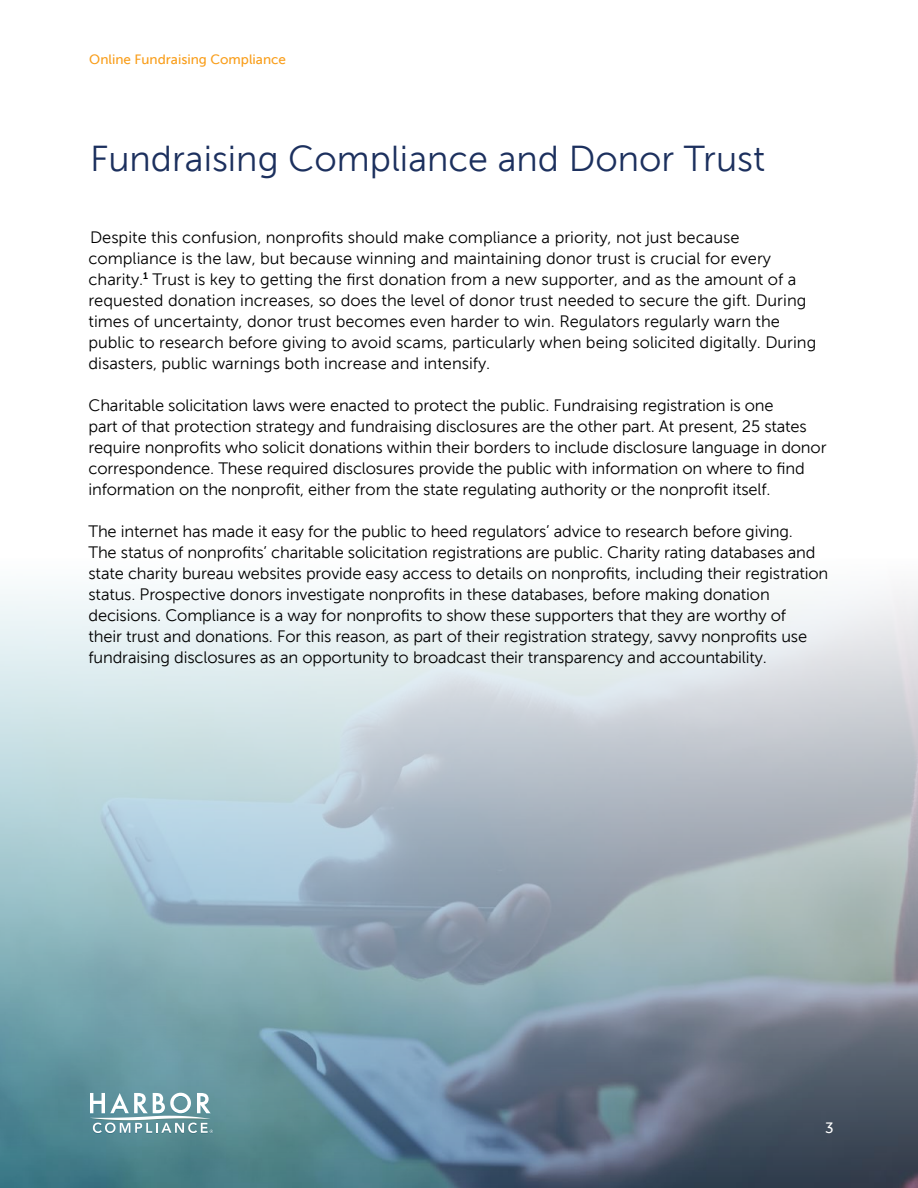
<style>
.page{position:relative;width:918px;height:1188px;background:#fff}
.page>*{position:absolute;margin:0;border:0;box-sizing:border-box;transform-origin:0 0}
.t1{font:36px "Museo Sans 300";color:#1c305e}
.t2{font:16.5px/21px "Museo Sans 300";letter-spacing:-.01em;color:#000}
.t3{font:15px "Museo Sans 500";color:#fff}
.t4{font:13.5px "Museo Sans 500";color:#f99e1b}
</style>
<div class="page">
<img style="left:0;top:588px;width:918px;height:600px">
<svg style="left:90px;top:1093px;width:123px;height:41px"></svg>
<p class="t4" style="left:89px;top:52px;width:198px">Online Fundraising Compliance</p>
<h1 class="t1" style="left:90px;top:139px;width:677px">Fundraising Compliance and Donor Trust</h1>
<p class="t2" style="left:88px;top:227px;width:729px">Despite this confusion, nonprofits should make compliance a priority, not just because compliance is the law, but because winning and maintaining donor trust is crucial for every charity.<sup>1</sup> Trust is key to getting the first donation from a new supporter, and as the amount of a requested donation increases, so does the level of donor trust needed to secure the gift. During times of uncertainty, donor trust becomes even harder to win. Regulators regularly warn the public to research before giving to avoid scams, particularly when being solicited digitally. During disasters, public warnings both increase and intensify.</p>
<p class="t2" style="left:89px;top:395px;width:740px">Charitable solicitation laws were enacted to protect the public. Fundraising registration is one<br>part of that protection strategy and fundraising disclosures are the other part. At present, 25 states require nonprofits who solicit donations within their borders to include disclosure language in donor correspondence. These required disclosures provide the public with information on where to find information on the nonprofit, either from the state regulating authority or the nonprofit itself.</p>
<p class="t2" style="left:89px;top:521px;width:741px">The internet has made it easy for the public to heed regulators’ advice to research before giving.<br>The status of nonprofits’ charitable solicitation registrations are public. Charity rating databases and state charity bureau websites provide easy access to details on nonprofits, including their registration status. Prospective donors investigate nonprofits in these databases, before making donation decisions. Compliance is a way for nonprofits to show these supporters that they are worthy of<br>their trust and donations. For this reason, as part of their registration strategy, savvy nonprofits use fundraising disclosures as an opportunity to broadcast their transparency and accountability.</p>
<p class="t3" style="left:825px;top:1120px;width:10px">3</p>
</div>
